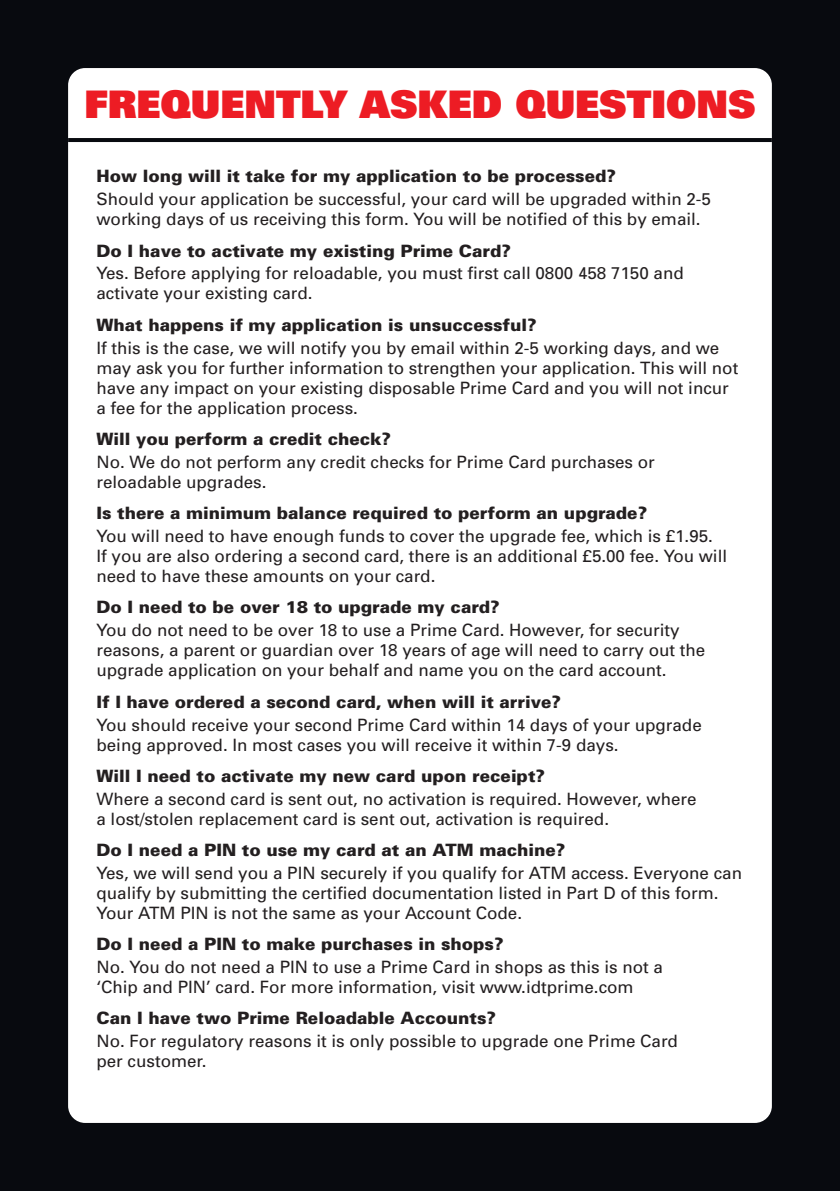
<style>
.page{position:relative;width:840px;height:1191px;background:#fff}
.page>*{position:absolute;margin:0;border:0;box-sizing:border-box;transform-origin:0 0}
.t1{font:900 38px "Univers";color:#ed1c24}
.t2{font:17px/20px "Univers";color:#231f20}
.t3{font:900 17px "Univers";color:#231f20}
</style>
<div class="page">
<div style="left:0;top:0;width:839px;height:1191px;background:#080a0f"></div>
<div style="left:68px;top:68px;width:703px;height:1055px;background:#fff;border-radius:17px"></div>
<hr style="left:68px;top:138px;width:703px;height:4px;background:#080a0f">
<h1 class="t1" style="left:84px;top:91px;width:672px">FREQUENTLY ASKED QUESTIONS</h1>
<p class="t3" style="left:96px;top:170px;width:520px">How long will it take for my application to be processed?</p>
<p class="t2" style="left:96px;top:191px;width:615px">Should your application be successful, your card will be upgraded within 2-5 working days of us receiving this form. You will be notified of this by email.</p>
<p class="t3" style="left:96px;top:244px;width:416px">Do I have to activate my existing Prime Card?</p>
<p class="t2" style="left:96px;top:265px;width:588px">Yes. Before applying for reloadable, you must first call 0800 458 7150 and activate your existing card.</p>
<p class="t3" style="left:96px;top:318px;width:441px">What happens if my application is unsuccessful?</p>
<p class="t2" style="left:96px;top:339px;width:643px">If this is the case, we will notify you by email within 2-5 working days, and we may ask you for further information to strengthen your application. This will not have any impact on your existing disposable Prime Card and you will not incur a fee for the application process.</p>
<p class="t3" style="left:96px;top:433px;width:296px">Will you perform a credit check?</p>
<p class="t2" style="left:96px;top:453px;width:559px">No. We do not perform any credit checks for Prime Card purchases or reloadable upgrades.</p>
<p class="t3" style="left:96px;top:507px;width:552px">Is there a minimum balance required to perform an upgrade?</p>
<p class="t2" style="left:96px;top:527px;width:631px">You will need to have enough funds to cover the upgrade fee, which is £1.95.<br>If you are also ordering a second card, there is an additional £5.00 fee. You will need to have these amounts on your card.</p>
<p class="t3" style="left:96px;top:601px;width:404px">Do I need to be over 18 to upgrade my card?</p>
<p class="t2" style="left:96px;top:622px;width:610px">You do not need to be over 18 to use a Prime Card. However, for security reasons, a parent or guardian over 18 years of age will need to carry out the upgrade application on your behalf and name you on the card account.</p>
<p class="t3" style="left:96px;top:695px;width:465px">If I have ordered a second card, when will it arrive?</p>
<p class="t2" style="left:96px;top:716px;width:606px">You should receive your second Prime Card within 14 days of your upgrade being approved. In most cases you will receive it within 7-9 days.</p>
<p class="t3" style="left:96px;top:769px;width:450px">Will I need to activate my new card upon receipt?</p>
<p class="t2" style="left:96px;top:790px;width:601px">Where a second card is sent out, no activation is required. However, where a lost/stolen replacement card is sent out, activation is required.</p>
<p class="t3" style="left:96px;top:843px;width:470px">Do I need a PIN to use my card at an ATM machine?</p>
<p class="t2" style="left:96px;top:864px;width:646px">Yes, we will send you a PIN securely if you qualify for ATM access. Everyone can qualify by submitting the certified documentation listed in Part D of this form.<br>Your ATM PIN is not the same as your Account Code.</p>
<p class="t3" style="left:96px;top:938px;width:408px">Do I need a PIN to make purchases in shops?</p>
<p class="t2" style="left:96px;top:958px;width:567px">No. You do not need a PIN to use a Prime Card in shops as this is not a ‘Chip and PIN’ card. For more information, visit www.idtprime.com</p>
<p class="t3" style="left:96px;top:1012px;width:401px">Can I have two Prime Reloadable Accounts?</p>
<p class="t2" style="left:96px;top:1032px;width:582px">No. For regulatory reasons it is only possible to upgrade one Prime Card per customer.</p>
</div>
